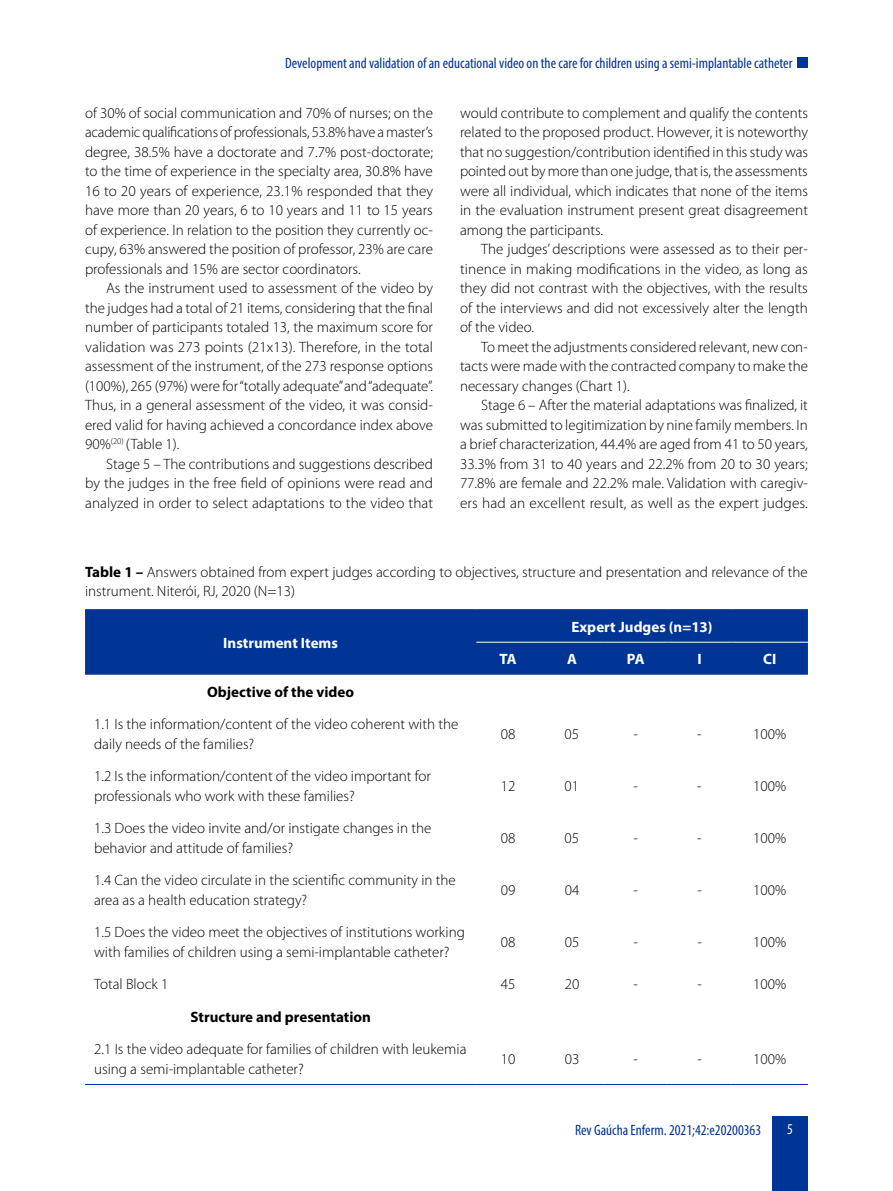
<style>
.page{position:relative;width:893px;height:1191px;background:#fff}
.page>*{position:absolute;margin:0;border:0;box-sizing:border-box;transform-origin:0 0}
.t1{font:300 15px/19.5px "Myriad Pro";color:#000;text-align:justify}
.t2{font:condensed 15px "Myriad Pro";color:#003595}
.t3{font:700 15px "Myriad Pro";color:#000}
.t4{font:700 15px "Myriad Pro";color:#fff}
.t5{font:condensed 15px "Myriad Pro";color:#fff}
.s1{font-weight:700}
</style>
<div class="page">
<div style="left:772px;top:1116px;width:36px;height:75px;background:#003595"></div>
<div style="left:798px;top:57px;width:10px;height:11px;background:#003595"></div>
<div style="left:85px;top:610px;width:723px;height:64px;background:#003595"></div>
<hr style="left:85px;top:609px;width:391px;height:1px;background:#003595">
<hr style="left:476px;top:609px;width:64px;height:1px;background:#003595">
<hr style="left:540px;top:609px;width:64px;height:1px;background:#003595">
<hr style="left:604px;top:609px;width:64px;height:1px;background:#003595">
<hr style="left:668px;top:609px;width:63px;height:1px;background:#003595">
<hr style="left:731px;top:609px;width:77px;height:1px;background:#003595">
<hr style="left:476px;top:642px;width:64px;height:1px;background:#fff">
<hr style="left:540px;top:642px;width:64px;height:1px;background:#fff">
<hr style="left:604px;top:642px;width:64px;height:1px;background:#fff">
<hr style="left:668px;top:642px;width:63px;height:1px;background:#fff">
<hr style="left:731px;top:642px;width:77px;height:1px;background:#fff">
<hr style="left:85px;top:1084px;width:391px;height:1px;background:#003595">
<hr style="left:476px;top:1084px;width:64px;height:1px;background:#003595">
<hr style="left:540px;top:1084px;width:64px;height:1px;background:#003595">
<hr style="left:604px;top:1084px;width:64px;height:1px;background:#003595">
<hr style="left:668px;top:1084px;width:63px;height:1px;background:#003595">
<hr style="left:731px;top:1084px;width:77px;height:1px;background:#003595">
<p class="t2" style="left:285px;top:54px;width:509px">Development and validation of an educational video on the care for children using a semi-implantable catheter</p>
<p class="t1" style="left:85px;top:103px;width:350px">of 30% of social communication and 70% of nurses; on the academic qualifications of professionals, 53.8% have a master’s degree, 38.5% have a doctorate and 7.7% post-doctorate; to the time of experience in the specialty area, 30.8% have 16 to 20 years of experience, 23.1% responded that they have more than 20 years, 6 to 10 years and 11 to 15 years of experience. In relation to the position they currently oc&shy;cupy, 63% answered the position of professor, 23% are care professionals and 15% are sector coordinators.</p>
<p class="t1" style="left:85px;top:278px;width:350px;text-indent:21px">As the instrument used to assessment of the video by the judges had a total of 21 items, considering that the final number of participants totaled 13, the maximum score for validation was 273 points (21x13). Therefore, in the total assessment of the instrument, of the 273 response options (100%), 265 (97%) were for “totally adequate” and “adequate”.<br>Thus, in a general assessment of the video, it was consid&shy;ered valid for having achieved a concordance index above 90%<sup>(20)</sup> (Table 1).</p>
<p class="t1" style="left:85px;top:454px;width:350px;text-indent:21px">Stage 5 – The contributions and suggestions described by the judges in the free field of opinions were read and analyzed in order to select adaptations to the video that</p>
<p class="t1" style="left:460px;top:103px;width:350px">would contribute to complement and qualify the contents related to the proposed product. However, it is noteworthy that no suggestion/contribution identified in this study was pointed out by more than one judge, that is, the assessments were all individual, which indicates that none of the items in the evaluation instrument present great disagreement among the participants.</p>
<p class="t1" style="left:460px;top:239px;width:349px;text-indent:21px">The judges’ descriptions were assessed as to their per&shy;tinence in making modifications in the video, as long as they did not contrast with the objectives, with the results of the interviews and did not excessively alter the length of the video.</p>
<p class="t1" style="left:460px;top:337px;width:349px;text-indent:21px">To meet the adjustments considered relevant, new con&shy;tacts were made with the contracted company to make the necessary changes (Chart 1).</p>
<p class="t1" style="left:460px;top:395px;width:349px;text-indent:21px">Stage 6 – After the material adaptations was finalized, it was submitted to legitimization by nine family members. In a brief characterization, 44.4% are aged from 41 to 50 years, 33.3% from 31 to 40 years and 22.2% from 20 to 30 years; 77.8% are female and 22.2% male. Validation with caregiv&shy;ers had an excellent result, as well as the expert judges.</p>
<p class="t1" style="left:85px;top:562px;width:724px"><span class="s1">Table 1 –</span> Answers obtained from expert judges according to objectives, structure and presentation and relevance of the instrument. Niterói, RJ, 2020 (N=13)</p>
<p class="t4" style="left:223px;top:633px;width:116px">Instrument Items</p>
<p class="t4" style="left:571px;top:616px;width:143px">Expert Judges (n=13)</p>
<p class="t4" style="left:500px;top:649px;width:18px">TA</p>
<p class="t4" style="left:567px;top:649px;width:11px">A</p>
<p class="t4" style="left:627px;top:649px;width:19px">PA</p>
<p class="t4" style="left:697px;top:649px;width:6px">I</p>
<p class="t4" style="left:763px;top:649px;width:15px">CI</p>
<p class="t3" style="left:207px;top:682px;width:148px">Objective of the video</p>
<p class="t1" style="left:94px;top:714px;width:366px">1.1 Is the information/content of the video coherent with the daily needs of the families?</p>
<p class="t1" style="left:501px;top:724px;width:16px">08</p>
<p class="t1" style="left:565px;top:724px;width:16px">05</p>
<p class="t1" style="left:633px;top:724px;width:6px">-</p>
<p class="t1" style="left:697px;top:724px;width:6px">-</p>
<p class="t1" style="left:753px;top:724px;width:35px">100%</p>
<p class="t1" style="left:94px;top:766px;width:338px">1.2 Is the information/content of the video important for professionals who work with these families?</p>
<p class="t1" style="left:501px;top:776px;width:16px">12</p>
<p class="t1" style="left:565px;top:776px;width:16px">01</p>
<p class="t1" style="left:633px;top:776px;width:6px">-</p>
<p class="t1" style="left:697px;top:776px;width:6px">-</p>
<p class="t1" style="left:753px;top:776px;width:35px">100%</p>
<p class="t1" style="left:94px;top:818px;width:339px">1.3 Does the video invite and/or instigate changes in the behavior and attitude of families?</p>
<p class="t1" style="left:501px;top:828px;width:16px">08</p>
<p class="t1" style="left:565px;top:828px;width:16px">05</p>
<p class="t1" style="left:633px;top:828px;width:6px">-</p>
<p class="t1" style="left:697px;top:828px;width:6px">-</p>
<p class="t1" style="left:753px;top:828px;width:35px">100%</p>
<p class="t1" style="left:94px;top:870px;width:363px">1.4 Can the video circulate in the scientific community in the area as a health education strategy?</p>
<p class="t1" style="left:501px;top:880px;width:16px">09</p>
<p class="t1" style="left:565px;top:880px;width:16px">04</p>
<p class="t1" style="left:633px;top:880px;width:6px">-</p>
<p class="t1" style="left:697px;top:880px;width:6px">-</p>
<p class="t1" style="left:753px;top:880px;width:35px">100%</p>
<p class="t1" style="left:94px;top:922px;width:372px">1.5 Does the video meet the objectives of institutions working with families of children using a semi-implantable catheter?</p>
<p class="t1" style="left:501px;top:932px;width:16px">08</p>
<p class="t1" style="left:565px;top:932px;width:16px">05</p>
<p class="t1" style="left:634px;top:932px;width:6px">-</p>
<p class="t1" style="left:697px;top:932px;width:6px">-</p>
<p class="t1" style="left:753px;top:932px;width:35px">100%</p>
<p class="t1" style="left:94px;top:974px;width:76px">Total Block 1</p>
<p class="t1" style="left:501px;top:974px;width:16px">45</p>
<p class="t1" style="left:565px;top:974px;width:16px">20</p>
<p class="t1" style="left:634px;top:974px;width:6px">-</p>
<p class="t1" style="left:697px;top:974px;width:6px">-</p>
<p class="t1" style="left:753px;top:974px;width:35px">100%</p>
<p class="t3" style="left:191px;top:1007px;width:182px">Structure and presentation</p>
<p class="t1" style="left:94px;top:1039px;width:374px">2.1 Is the video adequate for families of children with leukemia using a semi-implantable catheter?</p>
<p class="t1" style="left:501px;top:1049px;width:16px">10</p>
<p class="t1" style="left:565px;top:1049px;width:16px">03</p>
<p class="t1" style="left:634px;top:1049px;width:6px">-</p>
<p class="t1" style="left:697px;top:1049px;width:6px">-</p>
<p class="t1" style="left:753px;top:1049px;width:35px">100%</p>
<p class="t2" style="left:575px;top:1121px;width:188px">Rev Gaúcha Enferm. 2021;42:e20200363</p>
<p class="t5" style="left:787px;top:1120px;width:7px">5</p>
</div>
